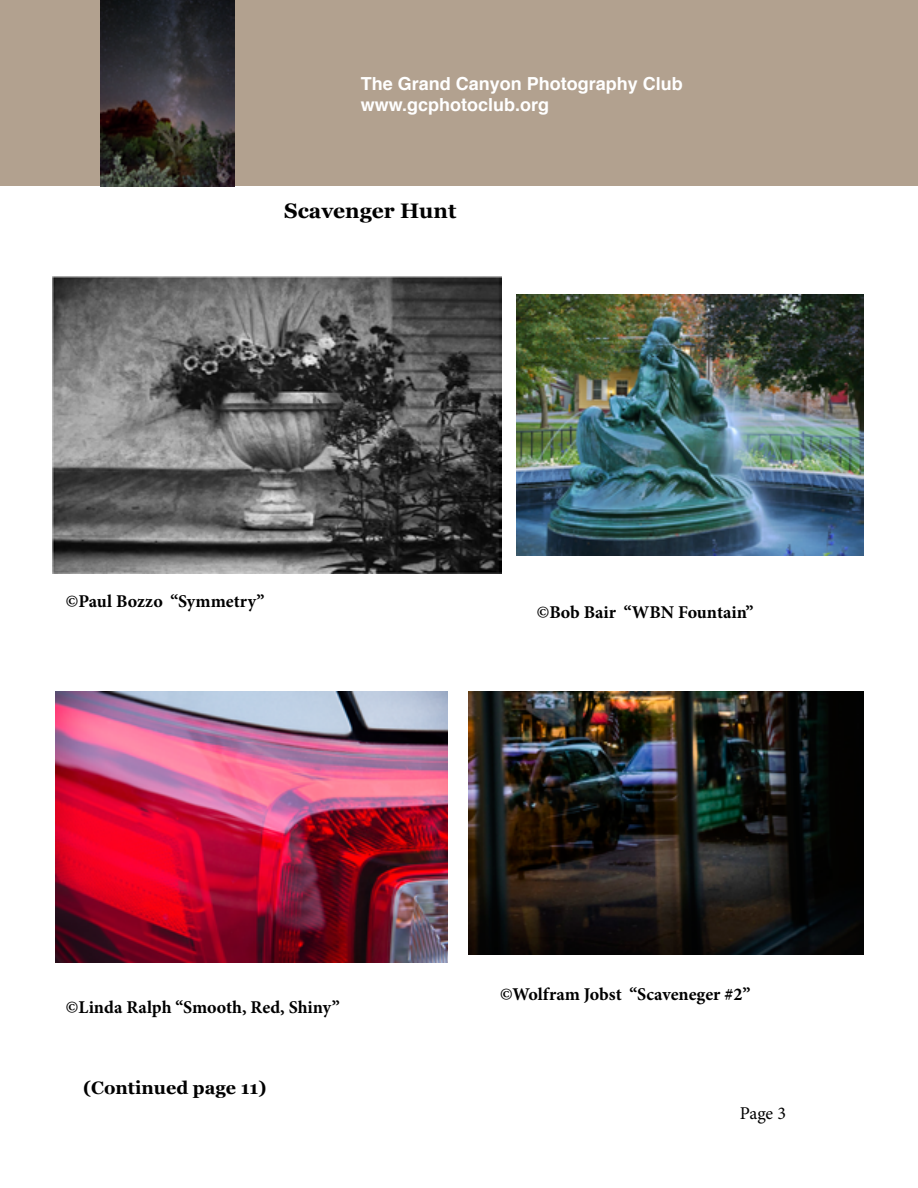
<style>
.page{position:relative;width:918px;height:1188px;background:#fff}
.page>*{position:absolute;margin:0;border:0;box-sizing:border-box;transform-origin:0 0}
.t1{font:700 21px "Georgia";color:#000}
.t2{font:700 18px "Minion Pro";color:#000}
.t3{font:700 18px/21.6px "Helvetica";color:#fff}
.t4{font:700 18px "Georgia";color:#000}
.t5{font:18px "Minion Pro";color:#000}
</style>
<div class="page">
<div style="left:0;top:0;width:918px;height:186px;background:#b2a18f"></div>
<img style="left:100px;top:0;width:135px;height:186px">
<img style="left:53px;top:276px;width:449px;height:298px">
<img style="left:56px;top:691px;width:392px;height:272px">
<img style="left:468px;top:691px;width:395px;height:263px">
<img style="left:516px;top:295px;width:348px;height:260px">
<p class="t3" style="left:361px;top:73px;width:324px">The Grand Canyon Photography Club www.gcphotoclub.org</p>
<p class="t1" style="left:284px;top:195px;width:174px">Scavenger Hunt</p>
<p class="t2" style="left:66px;top:589px;width:200px">©Paul Bozzo “Symmetry”</p>
<p class="t2" style="left:66px;top:995px;width:275px">©Linda Ralph “Smooth, Red, Shiny”</p>
<p class="t4" style="left:83px;top:1074px;width:185px">(Continued page 11)</p>
<p class="t2" style="left:537px;top:599px;width:218px">©Bob Bair “WBN Fountain”</p>
<p class="t2" style="left:500px;top:982px;width:252px">©Wolfram Jobst “Scaveneger #2”</p>
<p class="t5" style="left:740px;top:1101px;width:48px">Page 3</p>
</div>
